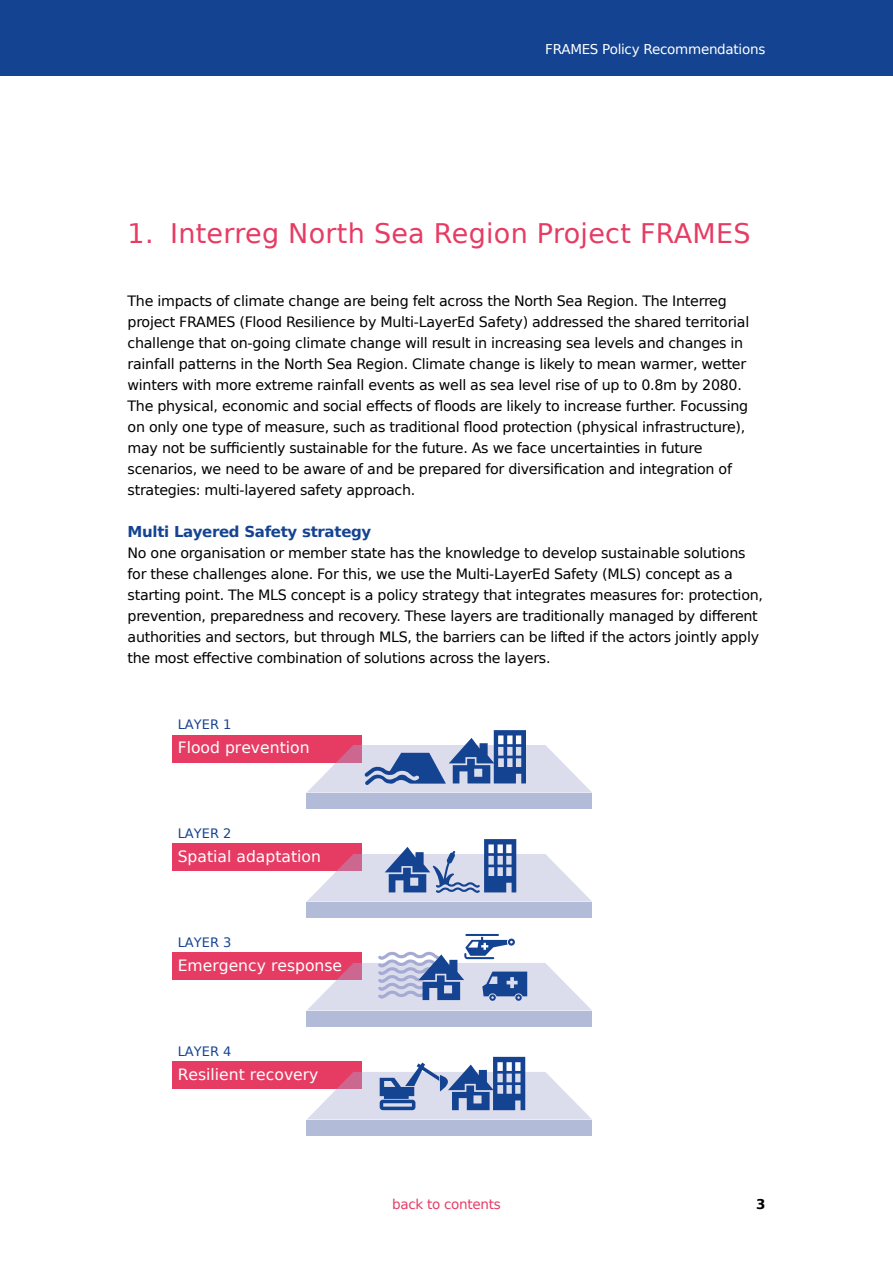
<style>
.page{position:relative;width:893px;height:1263px;background:#fff}
.page>*{position:absolute;margin:0;border:0;box-sizing:border-box;transform-origin:0 0}
.t1{font:27px "DejaVu Sans";letter-spacing:.01em;color:#e63c64}
.t2{font:15.6px "DejaVu Sans";color:#fff}
.t3{font:700 15px "DejaVu Sans";letter-spacing:-.02em;color:#144391}
.t4{font:14.25px/21px "DejaVu Sans";letter-spacing:-.02em;color:#000}
.t5{font:13.5px "DejaVu Sans";letter-spacing:-.02em;color:#fff}
.t6{font:13.5px "DejaVu Sans";letter-spacing:-.02em;color:#e63c64}
.t7{font:700 13.5px "DejaVu Sans";color:#000}
.t8{font:13.05px "DejaVu Sans";color:#144391}
</style>
<div class="page">
<div style="left:0;top:0;width:893px;height:75px;background:#144391"></div>
<div style="left:173px;top:953px;width:189px;height:27px;background:#e63c64"></div>
<div style="left:173px;top:735px;width:189px;height:27px;background:#e63c64"></div>
<div style="left:173px;top:844px;width:189px;height:27px;background:#e63c64"></div>
<div style="left:173px;top:1062px;width:189px;height:27px;background:#e63c64"></div>
<div style="left:306px;top:1011px;width:286px;height:15px;background:#b2bcd9"></div>
<div style="left:306px;top:793px;width:286px;height:15px;background:#b2bcd9"></div>
<div style="left:306px;top:902px;width:286px;height:15px;background:#b2bcd9"></div>
<div style="left:306px;top:1119px;width:286px;height:16px;background:#b2bcd9"></div>
<svg style="left:306px;top:1057px;width:285px;height:62px"></svg>
<svg style="left:306px;top:730px;width:286px;height:63px"></svg>
<svg style="left:306px;top:839px;width:286px;height:63px"></svg>
<hr style="left:465px;top:934px;width:34px;height:2px;background:#144391">
<svg style="left:306px;top:937px;width:285px;height:73px"></svg>
<p class="t5" style="left:545px;top:37px;width:222px">FRAMES Policy Recommendations</p>
<h1 class="t1" style="left:128px;top:210px;width:624px">1. Interreg North Sea Region Project FRAMES</h1>
<p class="t4" style="left:128px;top:290px;width:623px">The impacts of climate change are being felt across the North Sea Region. The Interreg project FRAMES (Flood Resilience by Multi-LayerEd Safety) addressed the shared territorial challenge that on-going climate change will result in increasing sea levels and changes in rainfall patterns in the North Sea Region. Climate change is likely to mean warmer, wetter winters with more extreme rainfall events as well as sea level rise of up to 0.8m by 2080.<br>The physical, economic and social effects of floods are likely to increase further. Focussing on only one type of measure, such as traditional flood protection (physical infrastructure), may not be sufficiently sustainable for the future. As we face uncertainties in future scenarios, we need to be aware of and be prepared for diversification and integration of strategies: multi-layered safety approach.</p>
<p class="t3" style="left:128px;top:519px;width:245px">Multi Layered Safety strategy</p>
<p class="t4" style="left:128px;top:542px;width:637px">No one organisation or member state has the knowledge to develop sustainable solutions for these challenges alone. For this, we use the Multi-LayerEd Safety (MLS) concept as a starting point. The MLS concept is a policy strategy that integrates measures for: protection, prevention, preparedness and recovery. These layers are traditionally managed by different authorities and sectors, but through MLS, the barriers can be lifted if the actors jointly apply the most effective combination of solutions across the layers.</p>
<p class="t8" style="left:178px;top:713px;width:55px">LAYER 1</p>
<p class="t2" style="left:178px;top:734px;width:133px">Flood prevention</p>
<p class="t8" style="left:178px;top:822px;width:55px">LAYER 2</p>
<p class="t2" style="left:178px;top:843px;width:145px">Spatial adaptation</p>
<p class="t8" style="left:178px;top:931px;width:55px">LAYER 3</p>
<p class="t2" style="left:178px;top:952px;width:166px">Emergency response</p>
<p class="t8" style="left:178px;top:1040px;width:55px">LAYER 4</p>
<p class="t2" style="left:178px;top:1061px;width:142px">Resilient recovery</p>
<p class="t6" style="left:392px;top:1192px;width:110px">back to contents</p>
<p class="t7" style="left:756px;top:1193px;width:11px">3</p>
</div>
